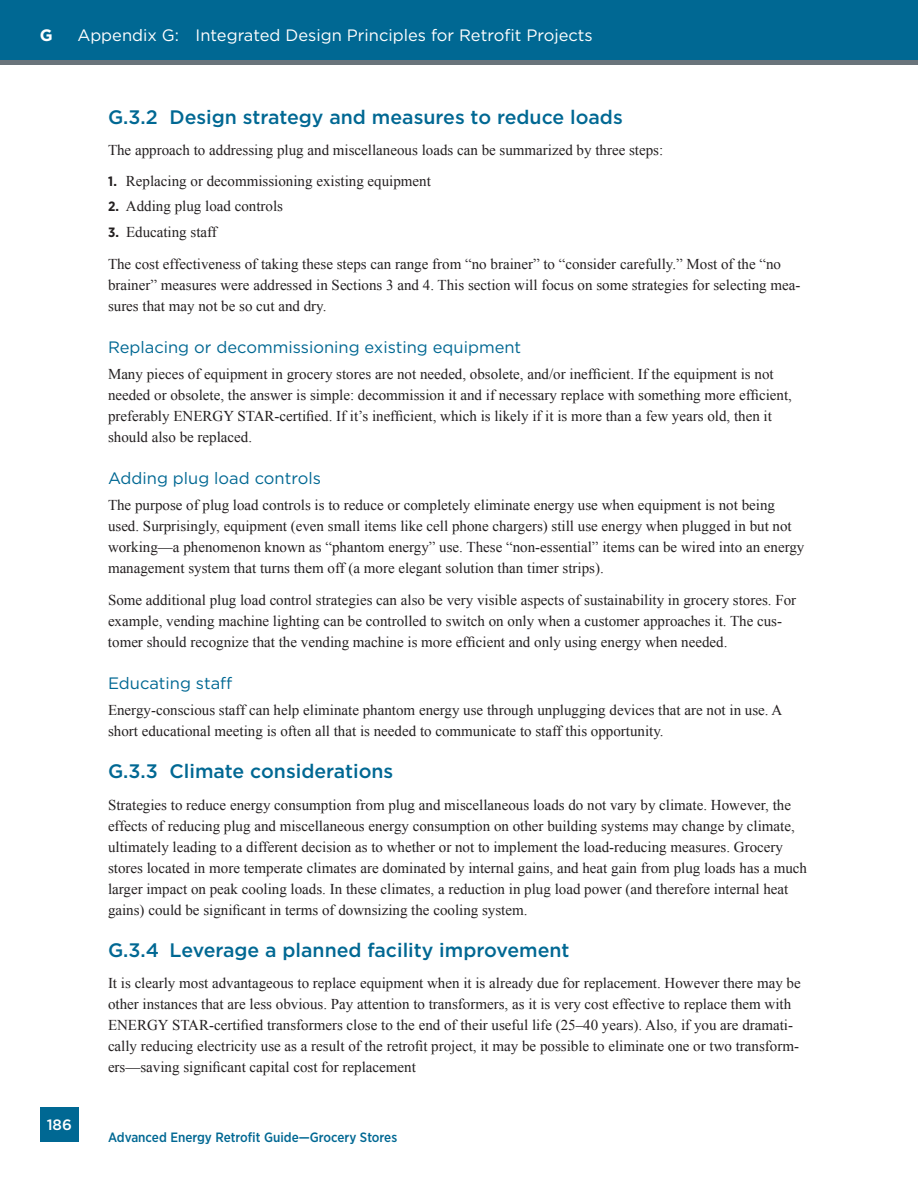
<style>
.page{position:relative;width:918px;height:1188px;background:#fff}
.page>*{position:absolute;margin:0;border:0;box-sizing:border-box;transform-origin:0 0}
.t1{font:500 19.5px "Gotham";color:#006893}
.t2{font:16.5px "Gotham";color:#006893}
.t3{font:16.5px "Gotham";color:#fff}
.t4{font:700 16.5px "Gotham";color:#fff}
.t5{font:15px/21px "Times New Roman";color:#231f20}
.t6{font:500 15px "Gotham";color:#fff}
.t7{font:500 13.5px "Gotham Narrow";color:#006893}
.s1{font-family:"Gotham Narrow";font-weight:700;font-size:13.5px}
</style>
<div class="page">
<div style="left:0;top:0;width:918px;height:62px;background:#006893"></div>
<hr style="left:0;top:60px;width:918px;height:4px;background:#6a747b">
<div style="left:40px;top:1107px;width:39px;height:35px;background:#006893"></div>
<p class="t4" style="left:40px;top:24px;width:14px">G</p>
<p class="t3" style="left:77px;top:25px;width:517px">Appendix G: Integrated Design Principles for Retrofit Projects</p>
<p class="t6" style="left:47px;top:1115px;width:27px">186</p>
<h1 class="t1" style="left:108px;top:104px;width:516px">G.3.2 Design strategy and measures to reduce loads</h1>
<p class="t5" style="left:108px;top:139px;width:557px">The approach to addressing plug and miscellaneous loads can be summarized by three steps:</p>
<p class="t5" style="left:108px;top:170px;width:324px"><span class="s1">1.</span> Replacing or decommissioning existing equipment</p>
<p class="t5" style="left:108px;top:196px;width:177px"><span class="s1">2.</span> Adding plug load controls</p>
<p class="t5" style="left:108px;top:216px;width:675px;line-height:31.5px"><span class="s1">3.</span> Educating staff<br>The cost effectiveness of taking these steps can range from “no brainer” to “consider carefully.” Most of the “no</p>
<p class="t5" style="left:108px;top:274px;width:694px">brainer” measures were addressed in Sections 3 and 4. This section will focus on some strategies for selecting mea&shy;sures that may not be so cut and dry.</p>
<p class="t2" style="left:108px;top:336px;width:415px">Replacing or decommissioning existing equipment</p>
<p class="t5" style="left:108px;top:363px;width:686px">Many pieces of equipment in grocery stores are not needed, obsolete, and/or inefficient. If the equipment is not needed or obsolete, the answer is simple: decommission it and if necessary replace with something more efficient, preferably ENERGY STAR-certified. If it’s inefficient, which is likely if it is more than a few years old, then it should also be replaced.</p>
<p class="t2" style="left:108px;top:468px;width:214px">Adding plug load controls</p>
<p class="t5" style="left:108px;top:495px;width:698px">The purpose of plug load controls is to reduce or completely eliminate energy use when equipment is not being used. Surprisingly, equipment (even small items like cell phone chargers) still use energy when plugged in but not working—a phenomenon known as “phantom energy” use. These “non-essential” items can be wired into an energy management system that turns them off (a more elegant solution than timer strips).</p>
<p class="t5" style="left:108px;top:589px;width:690px">Some additional plug load control strategies can also be very visible aspects of sustainability in grocery stores. For example, vending machine lighting can be controlled to switch on only when a customer approaches it. The cus&shy;tomer should recognize that the vending machine is more efficient and only using energy when needed.</p>
<p class="t2" style="left:108px;top:672px;width:126px">Educating staff</p>
<p class="t5" style="left:108px;top:699px;width:676px">Energy-conscious staff can help eliminate phantom energy use through unplugging devices that are not in use. A short educational meeting is often all that is needed to communicate to staff this opportunity.</p>
<h1 class="t1" style="left:108px;top:758px;width:287px">G.3.3 Climate considerations</h1>
<p class="t5" style="left:108px;top:794px;width:701px">Strategies to reduce energy consumption from plug and miscellaneous loads do not vary by climate. However, the effects of reducing plug and miscellaneous energy consumption on other building systems may change by climate, ultimately leading to a different decision as to whether or not to implement the load-reducing measures. Grocery stores located in more temperate climates are dominated by internal gains, and heat gain from plug loads has a much larger impact on peak cooling loads. In these climates, a reduction in plug load power (and therefore internal heat gains) could be significant in terms of downsizing the cooling system.</p>
<h1 class="t1" style="left:108px;top:937px;width:463px">G.3.4 Leverage a planned facility improvement</h1>
<p class="t5" style="left:108px;top:972px;width:694px">It is clearly most advantageous to replace equipment when it is already due for replacement. However there may be other instances that are less obvious. Pay attention to transformers, as it is very cost effective to replace them with ENERGY STAR-certified transformers close to the end of their useful life (25–40 years). Also, if you are dramati&shy;cally reducing electricity use as a result of the retrofit project, it may be possible to eliminate one or two transform&shy;ers—saving significant capital cost for replacement</p>
<p class="t7" style="left:108px;top:1128px;width:291px">Advanced Energy Retrofit Guide—Grocery Stores</p>
</div>
